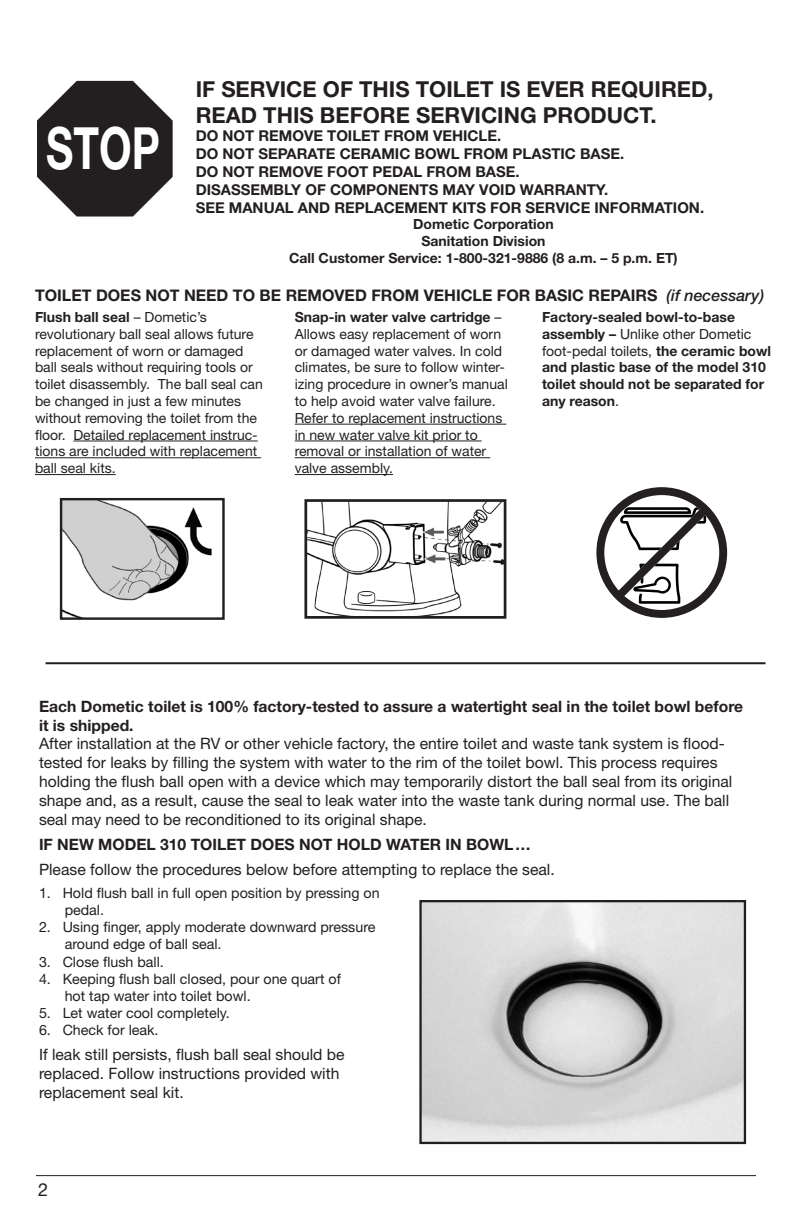
<style>
.page{position:relative;width:792px;height:1224px;background:#fff}
.page>*{position:absolute;margin:0;border:0;box-sizing:border-box;transform-origin:0 0}
.t1{font:700 58.4px "Helvetica Neue LT Std";color:#fff;scale:.72 1}
.t2{font:700 22px/26.4px "Helvetica Neue LT Std";color:#231f20}
.t3{font:18px "Helvetica Neue LT Std";color:#231f20}
.t4{font:700 16px "Helvetica Neue LT Std";color:#231f20}
.t5{font:15.6px/18.8px "Helvetica Neue LT Std";color:#231f20}
.t6{font:700 15.6px/18.8px "Helvetica Neue LT Std";color:#231f20}
.t7{font:700 15px/18px "Helvetica Neue LT Std";color:#231f20}
.NUMBERED_TEXT{font:14.2px/17.2px "Helvetica Neue LT Std";color:#231f20}
.t8{font:14px/16.8px "Helvetica Neue LT Std";color:#231f20}
.t9{font:700 14px/16.8px "Helvetica Neue LT Std";color:#231f20;text-align:center}
.s1{font-weight:500;font-style:italic}
.s2{font-weight:700}
.s3{font-weight:400}
</style>
<div class="page">
<hr style="left:36px;top:1175px;width:720px;height:1px;background:#231f20">
<svg style="left:37px;top:81px;width:136px;height:136px"></svg>
<svg style="left:596px;top:487px;width:131px;height:131px"></svg>
<img style="left:63px;top:501px;width:149px;height:116px">
<div style="left:60px;top:498px;width:165px;height:122px;border:2px solid #231f20"></div>
<img style="left:308px;top:503px;width:194px;height:112px">
<div style="left:304px;top:499px;width:202px;height:120px;border:3px solid #231f20"></div>
<hr style="left:73px;top:441px;width:185px;height:1px;background:#231f20">
<hr style="left:35px;top:457px;width:226px;height:1px;background:#231f20">
<hr style="left:35px;top:474px;width:81px;height:1px;background:#231f20">
<hr style="left:295px;top:424px;width:211px;height:1px;background:#231f20">
<hr style="left:295px;top:441px;width:187px;height:1px;background:#231f20">
<hr style="left:295px;top:457px;width:195px;height:1px;background:#231f20">
<hr style="left:295px;top:474px;width:98px;height:1px;background:#231f20">
<hr style="left:46px;top:662px;width:720px;height:2px;background:#231f20">
<img style="left:422px;top:903px;width:321px;height:238px">
<div style="left:419px;top:900px;width:327px;height:244px;border:2px solid #231f20"></div>
<p class="t1" style="left:46px;top:112px;width:159px">STOP</p>
<p class="t2" style="left:196px;top:75px;width:519px">IF SERVICE OF THIS TOILET IS EVER REQUIRED,<br>READ THIS BEFORE SERVICING PRODUCT.</p>
<p class="t7" style="left:196px;top:126px;width:510px">DO NOT REMOVE TOILET FROM VEHICLE.<br>DO NOT SEPARATE CERAMIC BOWL FROM PLASTIC BASE.<br>DO NOT REMOVE FOOT PEDAL FROM BASE.<br>DISASSEMBLY OF COMPONENTS MAY VOID WARRANTY.<br>SEE MANUAL AND REPLACEMENT KITS FOR SERVICE INFORMATION.</p>
<p class="t9" style="left:289px;top:216px;width:390px">Dometic Corporation<br>Sanitation Division<br>Call Customer Service: 1-800-321-9886 (8 a.m. – 5 p.m. ET)</p>
<p class="t4" style="left:35px;top:285px;width:731px">TOILET DOES NOT NEED TO BE REMOVED FROM VEHICLE FOR BASIC REPAIRS <span class="s1">(if necessary)</span></p>
<p class="t8" style="left:35px;top:308px;width:229px"><span class="s2">Flush ball seal</span> – Dometic’s revolutionary ball seal allows future replacement of worn or damaged ball seals without requiring tools or toilet disassembly. The ball seal can be changed in just a few minutes without removing the toilet from the floor. Detailed replacement instruc&shy;tions are included with replacement ball seal kits.</p>
<p class="t8" style="left:295px;top:308px;width:215px"><span class="s2">Snap-in water valve cartridge</span> –<br>Allows easy replacement of worn or damaged water valves. In cold climates, be sure to follow winter&shy;izing procedure in owner’s manual to help avoid water valve failure.<br>Refer to replacement instructions in new water valve kit prior to removal or installation of water valve assembly.</p>
<p class="t9" style="left:542px;top:308px;width:231px;text-align:left">Factory-sealed bowl-to-base assembly – <span class="s3">Unlike other Dometic foot-pedal toilets,</span> the ceramic bowl and plastic base of the model 310 toilet should not be separated for any reason<span class="s3">.</span></p>
<p class="t6" style="left:39px;top:696px;width:706px">Each Dometic toilet is 100% factory-tested to assure a watertight seal in the toilet bowl before it is shipped.</p>
<p class="t5" style="left:39px;top:734px;width:695px">After installation at the RV or other vehicle factory, the entire toilet and waste tank system is flood&shy;tested for leaks by filling the system with water to the rim of the toilet bowl. This process requires holding the flush ball open with a device which may temporarily distort the ball seal from its original shape and, as a result, cause the seal to leak water into the waste tank during normal use. The ball seal may need to be reconditioned to its original shape.</p>
<p class="t6" style="left:39px;top:835px;width:493px">IF NEW MODEL 310 TOILET DOES NOT HOLD WATER IN BOWL…</p>
<p class="t5" style="left:39px;top:859px;width:515px">Please follow the procedures below before attempting to replace the seal.</p>
<p class="NUMBERED_TEXT" style="left:65px;top:884px;width:317px;text-indent:-26px">1. Hold flush ball in full open position by pressing on pedal.</p>
<p class="NUMBERED_TEXT" style="left:65px;top:919px;width:312px;text-indent:-26px">2. Using finger, apply moderate downward pressure around edge of ball seal.</p>
<p class="NUMBERED_TEXT" style="left:39px;top:953px;width:124px">3. Close flush ball.</p>
<p class="NUMBERED_TEXT" style="left:65px;top:970px;width:278px;text-indent:-26px">4. Keeping flush ball closed, pour one quart of hot tap water into toilet bowl.</p>
<p class="NUMBERED_TEXT" style="left:39px;top:1004px;width:190px">5. Let water cool completely.</p>
<p class="NUMBERED_TEXT" style="left:39px;top:1021px;width:119px">6. Check for leak.</p>
<p class="t5" style="left:39px;top:1045px;width:307px">If leak still persists, flush ball seal should be replaced. Follow instructions provided with replacement seal kit.</p>
<p class="t3" style="left:38px;top:1179px;width:12px">2</p>
</div>
